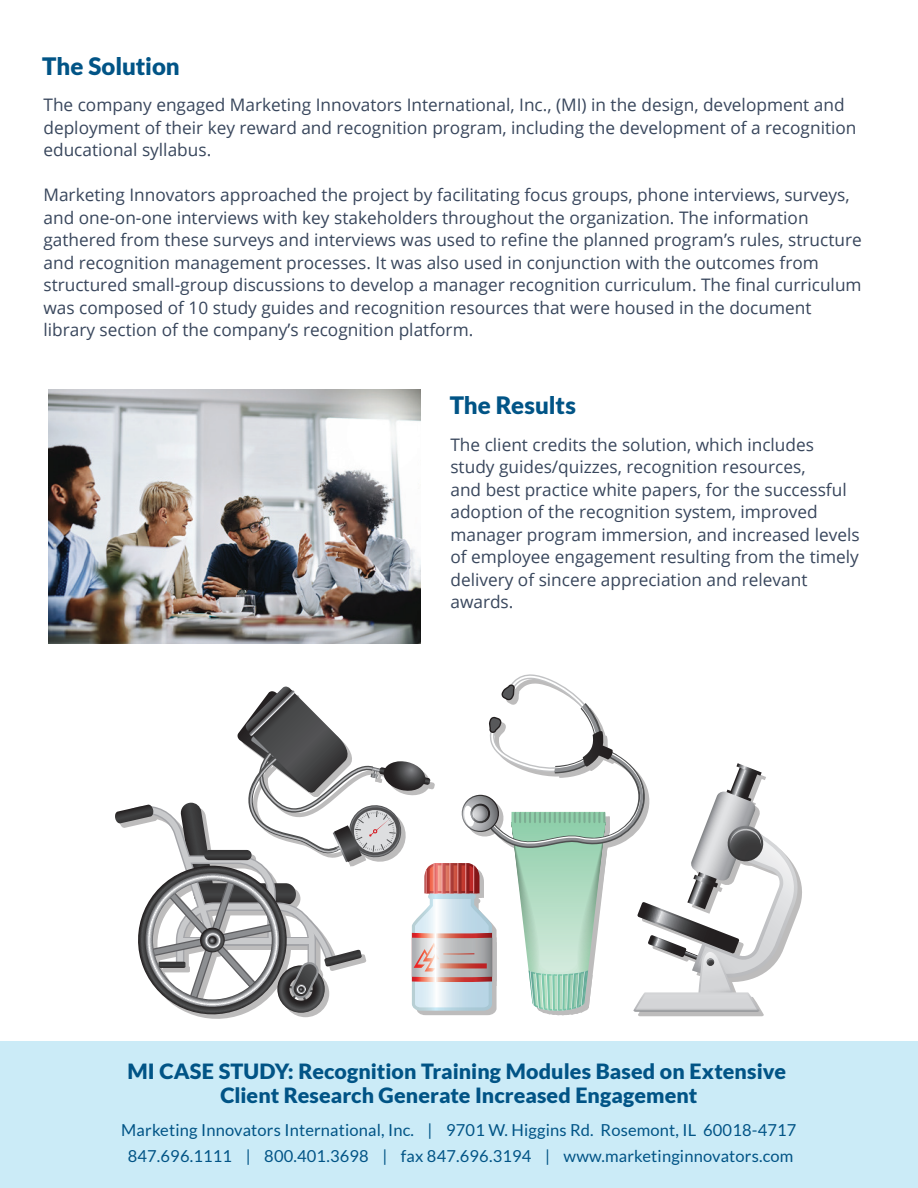
<style>
.page{position:relative;width:918px;height:1188px;background:#fff}
.page>*{position:absolute;margin:0;border:0;box-sizing:border-box;transform-origin:0 0}
.t1{font:900 24px "Lato";color:#015486}
.t2{font:900 21px/24px "Lato";letter-spacing:.005em;color:#015486;text-align:center}
.t3{font:17.25px/22.5px "Open Sans";color:#38465c}
.t4{font:16.5px/25.5px "Lato";letter-spacing:.01em;color:#015486;text-align:center}
</style>
<div class="page">
<svg style="left:115px;top:674px;width:687px;height:345px"></svg>
<img style="left:48px;top:389px;width:372px;height:255px">
<div style="left:0;top:1042px;width:918px;height:146px;background:#cbebf7"></div>
<h1 class="t1" style="left:42px;top:53px;width:139px">The Solution</h1>
<p class="t3" style="left:43px;top:93px;width:815px">The company engaged Marketing Innovators International, Inc., (MI) in the design, development and deployment of their key reward and recognition program, including the development of a recognition educational syllabus.</p>
<p class="t3" style="left:43px;top:183px;width:820px">Marketing Innovators approached the project by facilitating focus groups, phone interviews, surveys, and one-on-one interviews with key stakeholders throughout the organization. The information gathered from these surveys and interviews was used to refine the planned program’s rules, structure and recognition management processes. It was also used in conjunction with the outcomes from structured small-group discussions to develop a manager recognition curriculum. The final curriculum was composed of 10 study guides and recognition resources that were housed in the document library section of the company’s recognition platform.</p>
<h1 class="t1" style="left:450px;top:391px;width:128px">The Results</h1>
<p class="t3" style="left:450px;top:433px;width:411px">The client credits the solution, which includes study guides/quizzes, recognition resources,<br>and best practice white papers, for the successful adoption of the recognition system, improved manager program immersion, and increased levels of employee engagement resulting from the timely delivery of sincere appreciation and relevant awards.</p>
<p class="t2" style="left:127px;top:1059px;width:660px">MI CASE STUDY: Recognition Training Modules Based on Extensive<br>Client Research Generate Increased Engagement</p>
<p class="t4" style="left:121px;top:1117px;width:677px">Marketing Innovators International, Inc. | 9701 W. Higgins Rd. Rosemont, IL 60018-4717<br>847.696.1111 | 800.401.3698 | fax 847.696.3194 | www.marketinginnovators.com</p>
</div>
